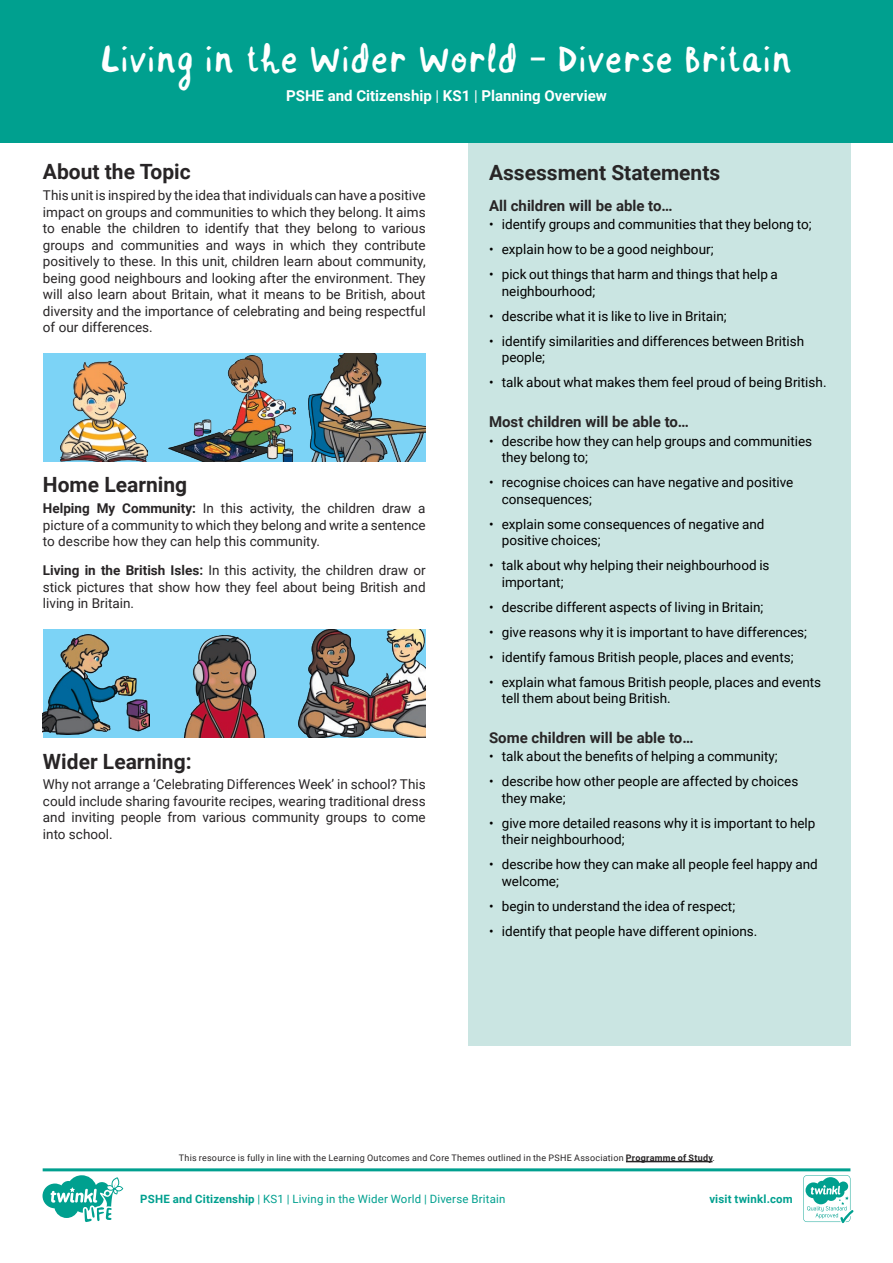
<style>
.page{position:relative;width:893px;height:1263px;background:#fff}
.page>*{position:absolute;margin:0;border:0;box-sizing:border-box;transform-origin:0 0}
.Heading_4{font:42px "Handwritten Font";letter-spacing:-.015em;color:#fff}
.Heading_3{font:700 21px "Roboto";color:#282526}
.Heading_4-2{font:700 15px "Roboto";color:#282526}
.Heading_4-3{font:700 15px "Roboto";color:#fff}
.t1{font:13.5px/16.5px "Roboto";color:#000}
.Adult_Body_Copy{font:13.5px/16.5px "Roboto";color:#282526;text-align:justify}
.t2{font:11.4px "Roboto";letter-spacing:.02em;color:#00a08f}
.t3{font:700 11.4px "Roboto";letter-spacing:.02em;color:#00a08f}
.t4{font:9px "Roboto";letter-spacing:.025em;color:#282526}
.s1{font-family:"Tuffy TTF"}
.s2{font-weight:400}
.s3{font-weight:700}
</style>
<div class="page">
<div style="left:0;top:0;width:893px;height:142px;background:#00a08f"></div>
<div style="left:468px;top:144px;width:382px;height:902px;background:#cae5e2"></div>
<div style="left:43px;top:354px;width:383px;height:108px;background:#7cd3f6"></div>
<img style="left:61px;top:361px;width:86px;height:101px">
<img style="left:308px;top:354px;width:118px;height:108px">
<img style="left:169px;top:356px;width:126px;height:106px">
<div style="left:43px;top:630px;width:383px;height:108px;background:#7cd3f6"></div>
<img style="left:43px;top:634px;width:106px;height:100px">
<img style="left:184px;top:635px;width:81px;height:103px">
<img style="left:299px;top:630px;width:127px;height:108px">
<hr style="left:626px;top:1161px;width:87px;height:1px;background:#282526">
<svg style="left:43px;top:1168px;width:810px;height:55px"></svg>
<p class="Heading_4" style="left:100px;top:33px;width:694px">Living in the Wider World <span class="s1">-</span> Diverse Britain</p>
<p class="Heading_4-3" style="left:286px;top:85px;width:322px">PSHE and Citizenship <span class="s2">|</span> KS1 <span class="s2">|</span> Planning Overview</p>
<p class="Heading_3" style="left:43px;top:157px;width:149px">About the Topic</p>
<p class="Adult_Body_Copy" style="left:43px;top:186px;width:384px">This unit is inspired by the idea that individuals can have a positive impact on groups and communities to which they belong. It aims to enable the children to identify that they belong to various groups and communities and ways in which they contribute positively to these. In this unit, children learn about community, being good neighbours and looking after the environment. They will also learn about Britain, what it means to be British, about diversity and the importance of celebrating and being respectful of our differences.</p>
<p class="Heading_3" style="left:43px;top:470px;width:146px">Home Learning</p>
<p class="Adult_Body_Copy" style="left:43px;top:499px;width:384px"><span class="s3">Helping My Community:</span> In this activity, the children draw a picture of a community to which they belong and write a sentence to describe how they can help this community.</p>
<p class="Adult_Body_Copy" style="left:43px;top:562px;width:384px"><span class="s3">Living in the British Isles:</span> In this activity, the children draw or stick pictures that show how they feel about being British and living in Britain.</p>
<p class="Heading_3" style="left:43px;top:746px;width:150px">Wider Learning:</p>
<p class="Adult_Body_Copy" style="left:43px;top:776px;width:384px">Why not arrange a ‘Celebrating Differences Week’ in school? This could include sharing favourite recipes, wearing traditional dress and inviting people from various community groups to come into school.</p>
<p class="Heading_3" style="left:489px;top:158px;width:233px">Assessment Statements</p>
<p class="Heading_4-2" style="left:489px;top:195px;width:185px">All children will be able to…</p>
<p class="t1" style="left:489px;top:216px;width:324px">• identify groups and communities that they belong to;</p>
<p class="t1" style="left:489px;top:241px;width:226px">• explain how to be a good neighbour;</p>
<p class="t1" style="left:502px;top:266px;width:278px;text-indent:-13px">• pick out things that harm and things that help a neighbourhood;</p>
<p class="t1" style="left:489px;top:307px;width:239px">• describe what it is like to live in Britain;</p>
<p class="t1" style="left:502px;top:332px;width:304px;text-indent:-13px">• identify similarities and differences between British people;</p>
<p class="t1" style="left:489px;top:374px;width:339px">• talk about what makes them feel proud of being British.</p>
<p class="Heading_4-2" style="left:489px;top:411px;width:202px">Most children will be able to…</p>
<p class="t1" style="left:502px;top:432px;width:312px;text-indent:-13px">• describe how they can help groups and communities they belong to;</p>
<p class="t1" style="left:502px;top:473px;width:293px;text-indent:-13px">• recognise choices can have negative and positive consequences;</p>
<p class="t1" style="left:502px;top:515px;width:264px;text-indent:-13px">• explain some consequences of negative and positive choices;</p>
<p class="t1" style="left:502px;top:556px;width:269px;text-indent:-13px">• talk about why helping their neighbourhood is important;</p>
<p class="t1" style="left:489px;top:598px;width:276px">• describe different aspects of living in Britain;</p>
<p class="t1" style="left:489px;top:623px;width:319px">• give reasons why it is important to have differences;</p>
<p class="t1" style="left:489px;top:648px;width:306px">• identify famous British people, places and events;</p>
<p class="t1" style="left:502px;top:673px;width:321px;text-indent:-13px">• explain what famous British people, places and events tell them about being British.</p>
<p class="Heading_4-2" style="left:489px;top:727px;width:206px">Some children will be able to…</p>
<p class="t1" style="left:489px;top:748px;width:290px">• talk about the benefits of helping a community;</p>
<p class="t1" style="left:502px;top:773px;width:298px;text-indent:-13px">• describe how other people are affected by choices they make;</p>
<p class="t1" style="left:502px;top:814px;width:315px;text-indent:-13px">• give more detailed reasons why it is important to help their neighbourhood;</p>
<p class="t1" style="left:502px;top:856px;width:317px;text-indent:-13px">• describe how they can make all people feel happy and welcome;</p>
<p class="t1" style="left:489px;top:897px;width:248px">• begin to understand the idea of respect;</p>
<p class="t1" style="left:489px;top:922px;width:270px">• identify that people have different opinions.</p>
<p class="t4" style="left:179px;top:1151px;width:538px">This resource is fully in line with the Learning Outcomes and Core Themes outlined in the PSHE Association <span class="s3">Programme of Study</span>.</p>
<p class="t3" style="left:709px;top:1191px;width:85px">visit twinkl.com</p>
<p class="t2" style="left:140px;top:1191px;width:367px"><span class="s3">PSHE and Citizenship</span> | KS1 | Living in the Wider World | Diverse Britain</p>
</div>
